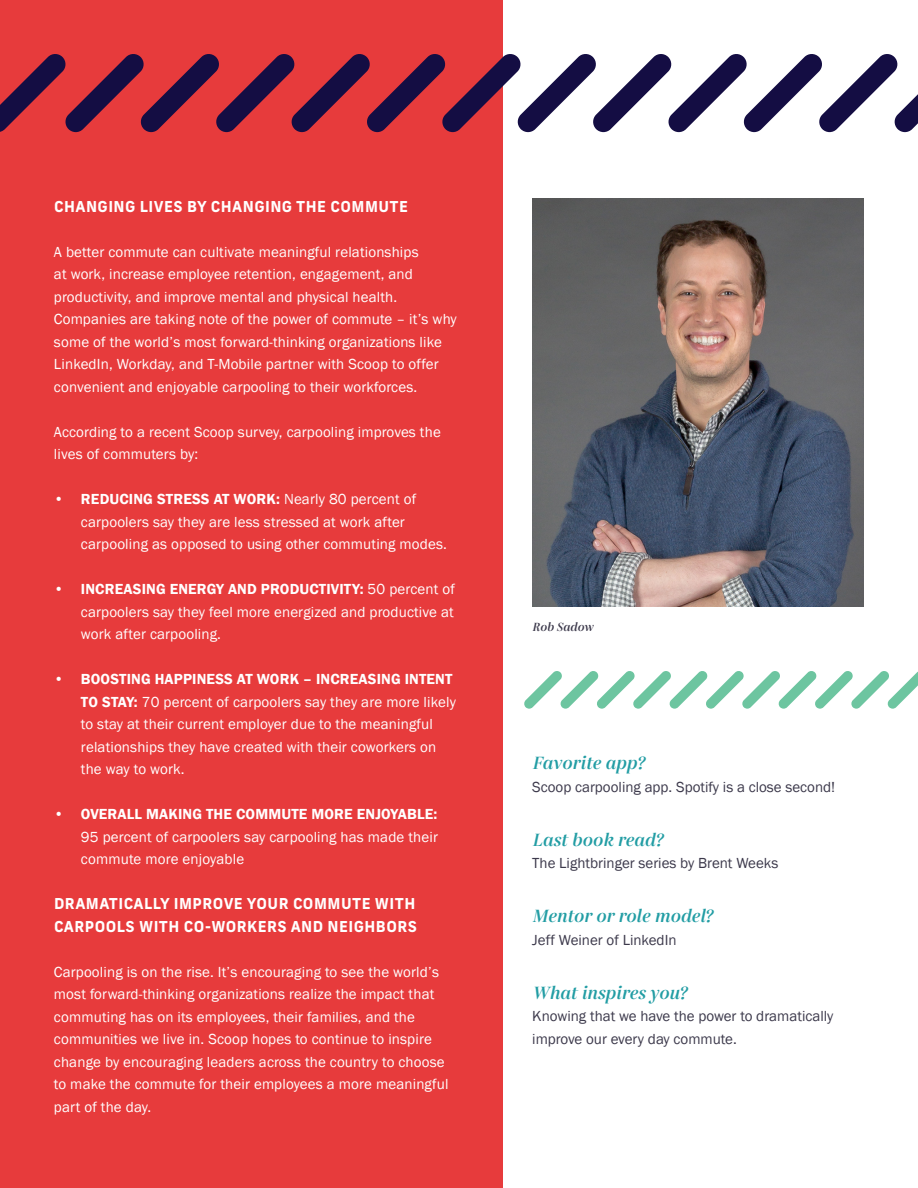
<style>
.page{position:relative;width:918px;height:1188px;background:#fff}
.page>*{position:absolute;margin:0;border:0;box-sizing:border-box;transform-origin:0 0}
.t1{font:italic 600 18px "Gabriela";color:#229da4}
.t2{font:15px/22.5px "Franklin Gothic";letter-spacing:.01em;color:#fff}
.t3{font:15px/22.5px "Franklin Gothic";color:#3c394b}
.t4{font:700 15px/22.5px "Frank New";letter-spacing:.03em;color:#fff}
.t5{font:600 15px "Franklin Gothic";letter-spacing:.01em;color:#fff}
.t6{font:italic 600 12px "Gabriela";color:#3c394b}
.s1{font-weight:600}
</style>
<div class="page">
<div style="left:0;top:0;width:503px;height:1188px;background:#e73b3c"></div>
<img style="left:532px;top:199px;width:332px;height:407px">
<svg style="left:524px;top:671px;width:394px;height:38px"></svg>
<svg style="left:0;top:54px;width:918px;height:78px"></svg>
<p class="t4" style="left:54px;top:195px;width:356px">CHANGING LIVES BY CHANGING THE COMMUTE</p>
<p class="t2" style="left:54px;top:241px;width:404px">A better commute can cultivate meaningful relationships<br>at work, increase employee retention, engagement, and productivity, and improve mental and physical health.<br>Companies are taking note of the power of commute – it’s why some of the world’s most forward-thinking organizations like LinkedIn, Workday, and T-Mobile partner with Scoop to offer convenient and enjoyable carpooling to their workforces.</p>
<p class="t2" style="left:54px;top:421px;width:388px">According to a recent Scoop survey, carpooling improves the lives of commuters by:</p>
<p class="t2" style="left:81px;top:488px;width:368px;text-indent:-27px"><span class="s1">• REDUCING STRESS AT WORK:</span> Nearly 80 percent of carpoolers say they are less stressed at work after carpooling as opposed to using other commuting modes.</p>
<p class="t2" style="left:81px;top:578px;width:375px;text-align:justify;text-indent:-27px"><span class="s1">• INCREASING ENERGY AND PRODUCTIVITY:</span> 50 percent of carpoolers say they feel more energized and productive at work after carpooling.</p>
<p class="t2" style="left:81px;top:668px;width:376px;text-indent:-27px"><span class="s1">• BOOSTING HAPPINESS AT WORK – INCREASING INTENT TO STAY:</span> 70 percent of carpoolers say they are more likely to stay at their current employer due to the meaningful relationships they have created with their coworkers on the way to work.</p>
<p class="t5" style="left:54px;top:805px;width:385px">• OVERALL MAKING THE COMMUTE MORE ENJOYABLE:</p>
<p class="t2" style="left:81px;top:826px;width:359px">95 percent of carpoolers say carpooling has made their commute more enjoyable</p>
<p class="t4" style="left:54px;top:892px;width:364px">DRAMATICALLY IMPROVE YOUR COMMUTE WITH<br>CARPOOLS WITH CO-WORKERS AND NEIGHBORS</p>
<p class="t2" style="left:54px;top:961px;width:396px">Carpooling is on the rise. It’s encouraging to see the world’s most forward-thinking organizations realize the impact that commuting has on its employees, their families, and the communities we live in. Scoop hopes to continue to inspire change by encouraging leaders across the country to choose to make the commute for their employees a more meaningful part of the day.</p>
<p class="t6" style="left:532px;top:619px;width:62px">Rob Sadow</p>
<p class="t1" style="left:532px;top:752px;width:114px">Favorite app?</p>
<p class="t3" style="left:532px;top:776px;width:305px">Scoop carpooling app. Spotify is a close second!</p>
<p class="t1" style="left:532px;top:828px;width:132px">Last book read?</p>
<p class="t3" style="left:532px;top:852px;width:248px">The Lightbringer series by Brent Weeks</p>
<p class="t1" style="left:532px;top:905px;width:182px">Mentor or role model?</p>
<p class="t3" style="left:532px;top:929px;width:146px">Jeff Weiner of LinkedIn</p>
<p class="t1" style="left:532px;top:981px;width:156px">What inspires you?</p>
<p class="t3" style="left:532px;top:1005px;width:303px">Knowing that we have the power to dramatically improve our every day commute.</p>
</div>
